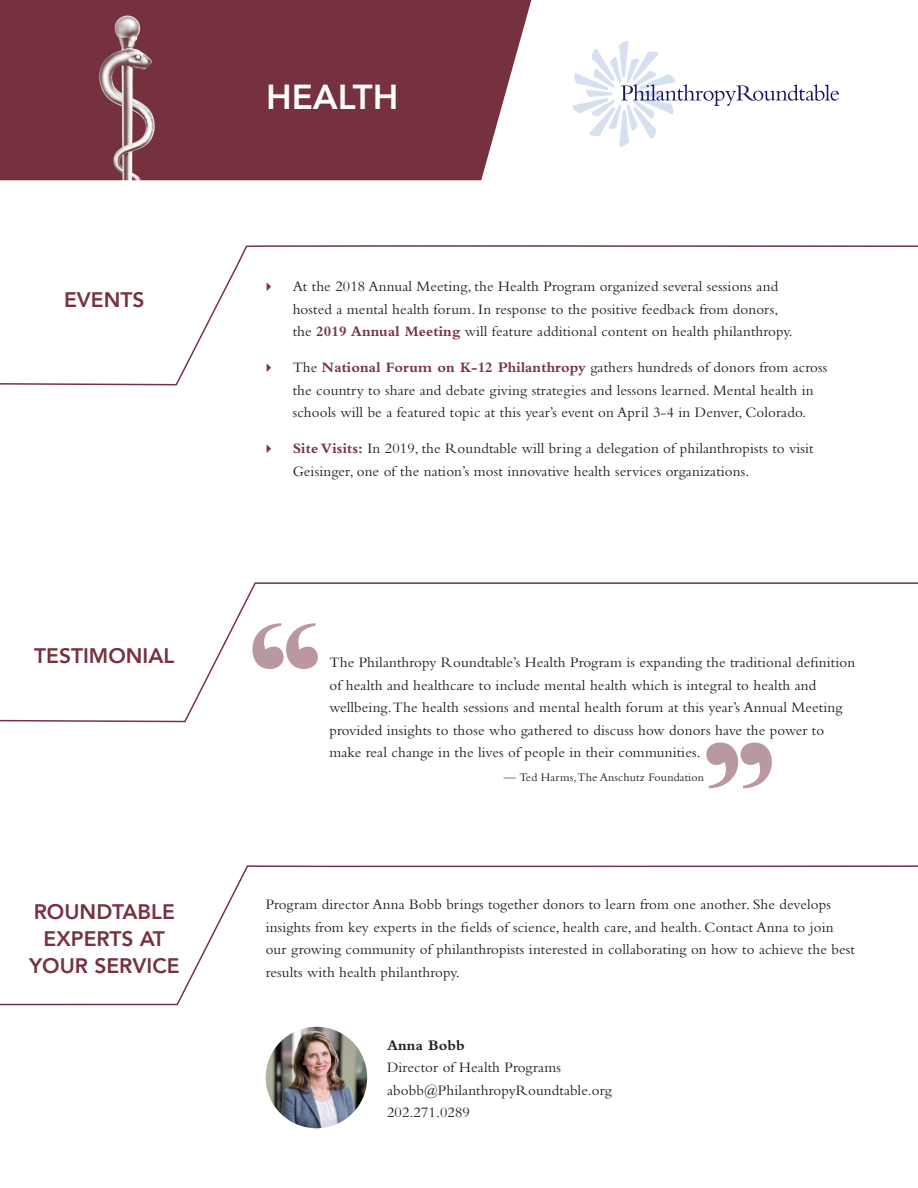
<style>
.page{position:relative;width:918px;height:1188px;background:#fff}
.page>*{position:absolute;margin:0;border:0;box-sizing:border-box;transform-origin:0 0}
.t1{font:500 240.75px "Big Caslon";color:#ba989f}
.t2{font:800 34.65px "Avenir";color:#fff}
.t3{font:800 21px/27px "Avenir";color:#76323f;text-align:center}
.t4{font:15px/22.5px "Bembo";letter-spacing:.01em;color:#231f20}
.t5{font:700 15px "Bembo";letter-spacing:.01em;color:#231f20}
.t6{font:12px "Bembo";letter-spacing:.01em;color:#231f20}
.s1{font-weight:700;color:#76323f}
</style>
<div class="page">
<img style="left:0;top:0;width:531px;height:180px">
<svg style="left:0;top:245px;width:918px;height:141px"></svg>
<svg style="left:572px;top:41px;width:267px;height:106px"></svg>
<svg style="left:0;top:582px;width:918px;height:141px"></svg>
<svg style="left:0;top:865px;width:918px;height:141px"></svg>
<img style="left:266px;top:1027px;width:101px;height:101px;border-radius:51px">
<svg style="left:267px;top:282px;width:4px;height:9px"></svg>
<svg style="left:267px;top:363px;width:4px;height:9px"></svg>
<p class="t3" style="left:64px;top:287px;width:82px">EVENTS</p>
<p class="t3" style="left:34px;top:642px;width:142px">TESTIMONIAL</p>
<p class="t2" style="left:266px;top:70px;width:134px">HEALTH</p>
<p class="t4" style="left:293px;top:275px;width:487px">At the 2018 Annual Meeting, the Health Program organized several sessions and</p>
<p class="t4" style="left:293px;top:297px;width:487px">hosted a mental health forum. In response to the positive feedback from donors,</p>
<p class="t4" style="left:293px;top:320px;width:501px">the <span class="s1">2019 Annual Meeting</span> will feature additional content on health philanthropy.</p>
<p class="t4" style="left:293px;top:356px;width:536px">The <span class="s1">National Forum on K-12 Philanthropy</span> gathers hundreds of donors from across the country to share and debate giving strategies and lessons learned. Mental health in schools will be a featured topic at this year’s event on April 3-4 in Denver, Colorado.</p>
<p class="t4" style="left:293px;top:437px;width:522px"><span class="s1">Site Visits:</span> In 2019, the Roundtable will bring a delegation of philanthropists to visit<br>Geisinger, one of the nation’s most innovative health services organizations.</p>
<p class="t1" style="left:256px;top:514px;width:66px">“</p>
<p class="t4" style="left:329px;top:651px;width:527px">The Philanthropy Roundtable’s Health Program is expanding the traditional definition of health and healthcare to include mental health which is integral to health and wellbeing. The health sessions and mental health forum at this year’s Annual Meeting provided insights to those who gathered to discuss how donors have the power to make real change in the lives of people in their communities.</p>
<p class="t1" style="left:769px;top:898px;width:66px;rotate:-180deg">“</p>
<p class="t6" style="left:504px;top:770px;width:202px">— Ted Harms, The Anschutz Foundation</p>
<p class="t3" style="left:29px;top:898px;width:152px">ROUNDTABLE<br>EXPERTS AT<br>YOUR SERVICE</p>
<p class="t4" style="left:266px;top:893px;width:591px">Program director Anna Bobb brings together donors to learn from one another. She develops insights from key experts in the fields of science, health care, and health. Contact Anna to join our growing community of philanthropists interested in collaborating on how to achieve the best results with health philanthropy.</p>
<p class="t5" style="left:387px;top:1036px;width:79px">Anna Bobb</p>
<p class="t4" style="left:387px;top:1056px;width:175px">Director of Health Programs</p>
<p class="t4" style="left:387px;top:1078px;width:226px">abobb@PhilanthropyRoundtable.org</p>
<p class="t4" style="left:387px;top:1101px;width:84px">202.271.0289</p>
</div>
